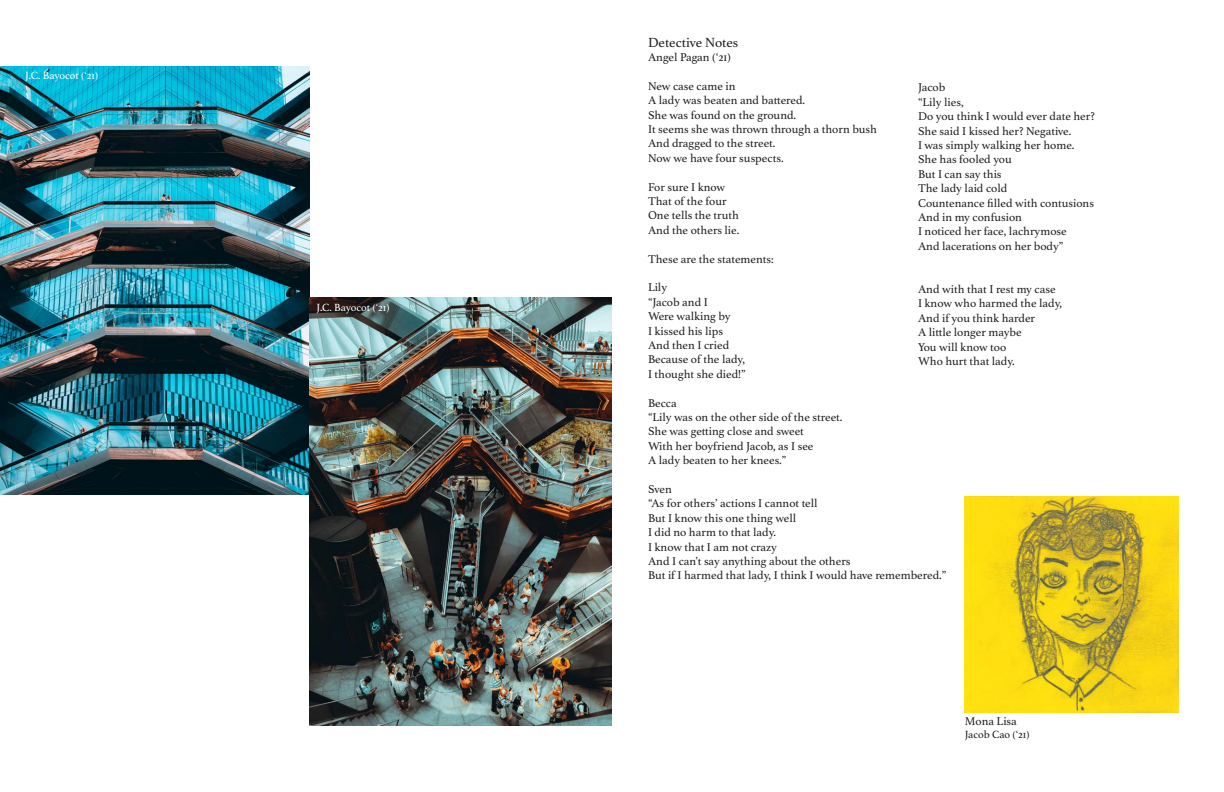
<style>
.page{position:relative;width:1224px;height:792px;background:#fff}
.page>*{position:absolute;margin:0;border:0;box-sizing:border-box;transform-origin:0 0}
.t1{font:14px "Athelas";color:#231f20}
.t2{font:12px "Athelas";color:#231f20}
.t3{font:11px "Athelas";letter-spacing:-.005em;color:#fff}
.t4{font:11px "Athelas";color:#231f20}
</style>
<div class="page">
<img style="left:965px;top:497px;width:213px;height:215px">
<img style="left:0;top:66px;width:310px;height:429px">
<img style="left:310px;top:297px;width:302px;height:429px">
<p class="t3" style="left:25px;top:69px;width:75px">J.C. Bayocot (‘21)</p>
<p class="t3" style="left:317px;top:301px;width:75px">J.C. Bayocot (‘21)</p>
<p class="t1" style="left:648px;top:34px;width:92px">Detective Notes</p>
<p class="t2" style="left:648px;top:50px;width:84px">Angel Pagan (‘21)</p>
<p class="t2" style="left:648px;top:79px;width:89px">New case came in</p>
<p class="t2" style="left:648px;top:94px;width:159px">A lady was beaten and battered.</p>
<p class="t2" style="left:648px;top:108px;width:150px">She was found on the ground.</p>
<p class="t2" style="left:648px;top:122px;width:231px">It seems she was thrown through a thorn bush</p>
<p class="t2" style="left:648px;top:137px;width:129px">And dragged to the street.</p>
<p class="t2" style="left:648px;top:151px;width:137px">Now we have four suspects.</p>
<p class="t2" style="left:648px;top:180px;width:79px">For sure I know</p>
<p class="t2" style="left:648px;top:194px;width:80px">That of the four</p>
<p class="t2" style="left:648px;top:209px;width:92px">One tells the truth</p>
<p class="t2" style="left:648px;top:223px;width:93px">And the others lie.</p>
<p class="t2" style="left:648px;top:252px;width:127px">These are the statements:</p>
<p class="t2" style="left:648px;top:281px;width:21px">Lily</p>
<p class="t2" style="left:648px;top:295px;width:61px">“Jacob and I</p>
<p class="t2" style="left:648px;top:310px;width:84px">Were walking by</p>
<p class="t2" style="left:648px;top:324px;width:77px">I kissed his lips</p>
<p class="t2" style="left:648px;top:338px;width:83px">And then I cried</p>
<p class="t2" style="left:648px;top:353px;width:99px">Because of the lady,</p>
<p class="t2" style="left:648px;top:367px;width:99px">I thought she died!”</p>
<p class="t2" style="left:648px;top:396px;width:30px">Becca</p>
<p class="t2" style="left:648px;top:410px;width:196px">“Lily was on the other side of the street.</p>
<p class="t2" style="left:648px;top:425px;width:157px">She was getting close and sweet</p>
<p class="t2" style="left:648px;top:439px;width:167px">With her boyfriend Jacob, as I see</p>
<p class="t2" style="left:648px;top:454px;width:140px">A lady beaten to her knees.”</p>
<p class="t2" style="left:648px;top:482px;width:25px">Sven</p>
<p class="t2" style="left:648px;top:497px;width:171px">“As for others’ actions I cannot tell</p>
<p class="t2" style="left:648px;top:511px;width:150px">But I know this one thing well</p>
<p class="t2" style="left:648px;top:526px;width:130px">I did no harm to that lady.</p>
<p class="t2" style="left:648px;top:540px;width:131px">I know that I am not crazy</p>
<p class="t2" style="left:648px;top:554px;width:204px">And I can’t say anything about the others</p>
<p class="t2" style="left:648px;top:569px;width:300px">But if I harmed that lady, I think I would have remembered.”</p>
<p class="t2" style="left:918px;top:81px;width:29px">Jacob</p>
<p class="t2" style="left:918px;top:95px;width:47px">“Lily lies,</p>
<p class="t2" style="left:918px;top:110px;width:178px">Do you think I would ever date her?</p>
<p class="t2" style="left:918px;top:124px;width:155px">She said I kissed her? Negative.</p>
<p class="t2" style="left:918px;top:138px;width:158px">I was simply walking her home.</p>
<p class="t2" style="left:918px;top:153px;width:95px">She has fooled you</p>
<p class="t2" style="left:918px;top:167px;width:85px">But I can say this</p>
<p class="t2" style="left:918px;top:182px;width:91px">The lady laid cold</p>
<p class="t2" style="left:918px;top:196px;width:177px">Countenance filled with contusions</p>
<p class="t2" style="left:918px;top:210px;width:105px">And in my confusion</p>
<p class="t2" style="left:918px;top:225px;width:150px">I noticed her face, lachrymose</p>
<p class="t2" style="left:918px;top:239px;width:147px">And lacerations on her body”</p>
<p class="t2" style="left:918px;top:282px;width:139px">And with that I rest my case</p>
<p class="t2" style="left:918px;top:297px;width:146px">I know who harmed the lady,</p>
<p class="t2" style="left:918px;top:311px;width:119px">And if you think harder</p>
<p class="t2" style="left:918px;top:326px;width:105px">A little longer maybe</p>
<p class="t2" style="left:918px;top:340px;width:90px">You will know too</p>
<p class="t2" style="left:918px;top:354px;width:98px">Who hurt that lady.</p>
<p class="t2" style="left:965px;top:714px;width:54px">Mona Lisa</p>
<p class="t4" style="left:965px;top:728px;width:66px">Jacob Cao (‘21)</p>
</div>
